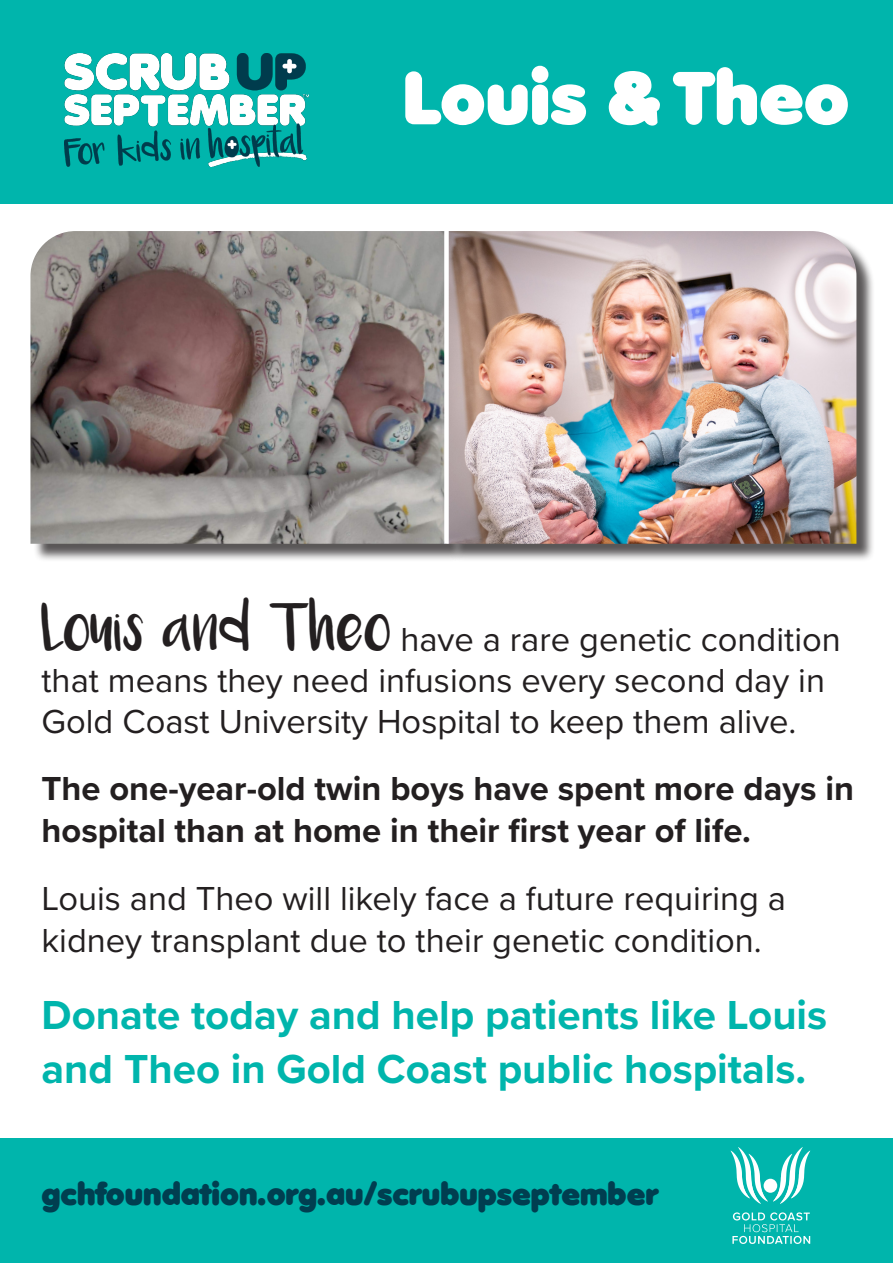
<style>
.page{position:relative;width:893px;height:1263px;background:#fff}
.page>*{position:absolute;margin:0;border:0;box-sizing:border-box;transform-origin:0 0}
.t1{font:72px "Anja Elianeaccent Nornal";color:#fff}
.t2{font:700 42px/54px "Proxima Nova";color:#00b5ac}
.t3{font:34.5px/41.4px "Proxima Nova";color:#231f20}
.t4{font:700 34.5px/41.4px "Proxima Nova";color:#231f20}
.t5{font:30px "Anja Elianeaccent Nornal";color:#003e50}
.s1{font-family:"Luna";font-size:36px}
</style>
<div class="page">
<div style="left:0;top:1138px;width:893px;height:125px;background:#00b5ac"></div>
<div style="left:0;top:0;width:893px;height:204px;background:#00b5ac"></div>
<img style="left:65px;top:53px;width:243px;height:113px">
<div style="left:33px;top:233px;width:432px;height:330px;background:#231f20;opacity:.75"></div>
<img style="left:30px;top:231px;width:794px;height:313px">
<div style="left:449px;top:233px;width:426px;height:330px;background:#231f20;opacity:.75"></div>
<svg style="left:732px;top:1212px;width:78px;height:32px"></svg>
<svg style="left:731px;top:1147px;width:79px;height:57px"></svg>
<div style="left:444px;top:220px;width:5px;height:324px;background:#fff"></div>
<p class="t1" style="left:403px;top:63px;width:448px">Louis &amp; Theo</p>
<p class="t3" style="left:42px;top:617px;width:801px"><span class="s1">Louis and Theo</span> have a rare genetic condition that means they need infusions every second day in<br>Gold Coast University Hospital to keep them alive.</p>
<p class="t4" style="left:42px;top:767px;width:814px">The one-year-old twin boys have spent more days in hospital than at home in their first year of life.</p>
<p class="t3" style="left:42px;top:876px;width:746px">Louis and Theo will likely face a future requiring a kidney transplant due to their genetic condition.</p>
<p class="t2" style="left:42px;top:987px;width:787px">Donate today and help patients like Louis and Theo in Gold Coast public hospitals.</p>
<p class="t5" style="left:42px;top:1180px;width:618px">gchfoundation.org.au/scrubupseptember</p>
</div>
